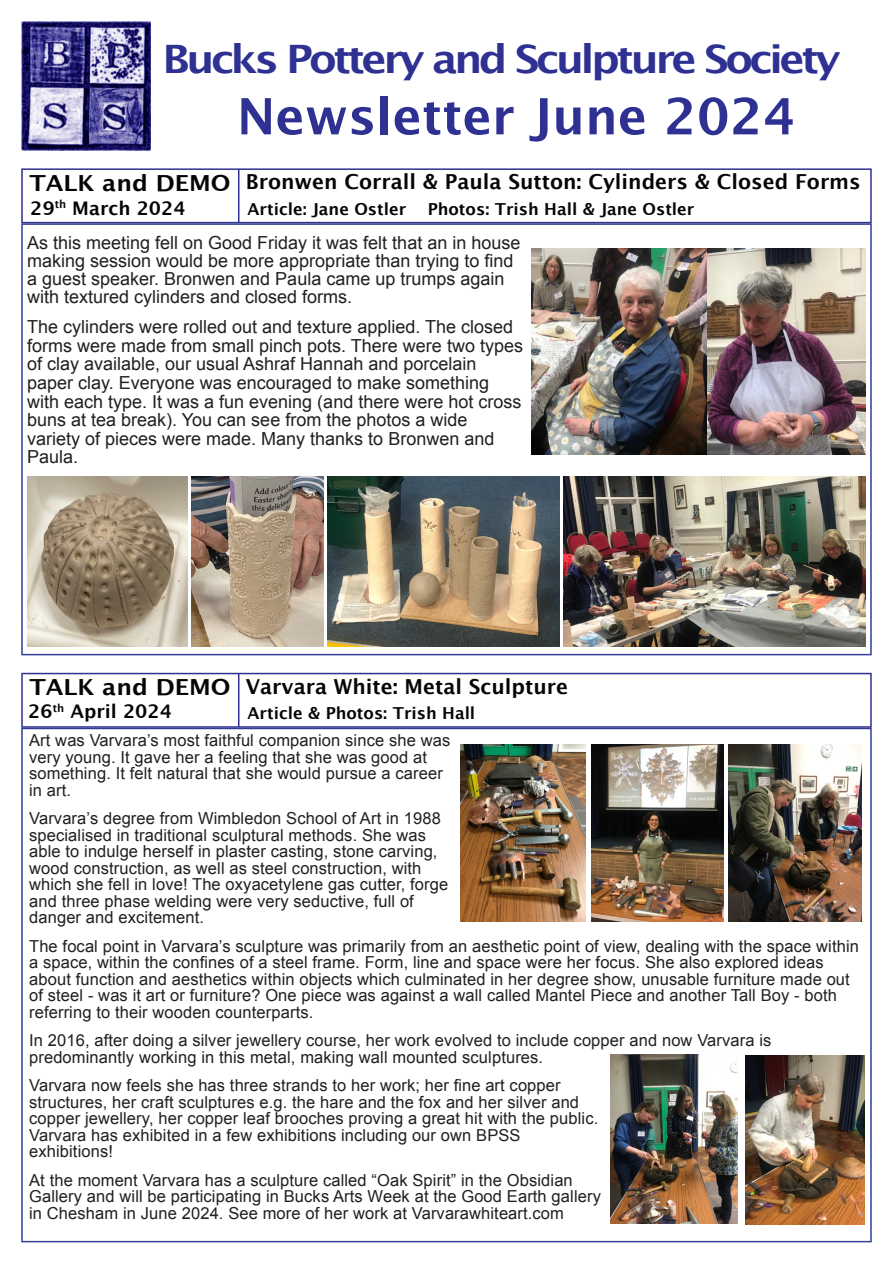
<style>
.page{position:relative;width:893px;height:1263px;background:#fff}
.page>*{position:absolute;margin:0;border:0;box-sizing:border-box;transform-origin:0 0}
.t1{font:700 50.1px "Lucida Grande";color:#2e3092}
.t2{font:700 39.15px "Lucida Grande";letter-spacing:-.085em;color:#2e3092;scale:1.11 1}
.t3{font:700 22.2px "Lucida Grande";color:#050604;scale:1.08 1}
.t4{font:700 20.7px "Lucida Grande";color:#050604}
.t5{font:700 18.75px "Lucida Grande";color:#050604}
.t6{font:18px/18.6px "Arial";color:#231f20}
.t7{font:16.5px/16.5px "Arial";letter-spacing:.005em;color:#231f20}
.t8{font:700 16.5px "Lucida Grande";color:#050604}
</style>
<div class="page">
<img style="left:21px;top:21px;width:130px;height:130px">
<svg style="left:21px;top:168px;width:851px;height:55px"></svg>
<hr style="left:238px;top:170px;width:1px;height:52px;background:#2e3092">
<img style="left:21px;top:223px;width:851px;height:432px">
<svg style="left:21px;top:673px;width:851px;height:55px"></svg>
<hr style="left:238px;top:674px;width:1px;height:52px;background:#2e3092">
<svg style="left:21px;top:728px;width:851px;height:514px"></svg>
<img style="left:461px;top:744px;width:125px;height:177px">
<img style="left:591px;top:744px;width:133px;height:177px">
<img style="left:728px;top:744px;width:133px;height:177px">
<img style="left:746px;top:1055px;width:118px;height:169px">
<img style="left:611px;top:1054px;width:127px;height:170px">
<h2 class="t2" style="left:162px;top:42px;width:613px">Bucks Pottery and Sculpture Society</h2>
<h1 class="t1" style="left:237px;top:95px;width:560px">Newsletter June 2024</h1>
<h3 class="t3" style="left:29px;top:173px;width:188px">TALK and DEMO</h3>
<p class="t5" style="left:30px;top:200px;width:157px">29<sup>th</sup> March 2024</p>
<p class="t4" style="left:246px;top:173px;width:616px">Bronwen Corrall &amp; Paula Sutton: Cylinders &amp; Closed Forms</p>
<p class="t8" style="left:248px;top:202px;width:160px">Article: Jane Ostler</p>
<p class="t8" style="left:428px;top:202px;width:268px">Photos: Trish Hall &amp; Jane Ostler</p>
<p class="t6" style="left:27px;top:235px;width:495px;line-height:18px">As this meeting fell on Good Friday it was felt that an in house making session would be more appropriate than trying to find a guest speaker. Bronwen and Paula came up trumps again with textured cylinders and closed forms.</p>
<p class="t6" style="left:27px;top:319px;width:497px">The cylinders were rolled out and texture applied. The closed forms were made from small pinch pots. There were two types of clay available, our usual Ashraf Hannah and porcelain paper clay. Everyone was encouraged to make something with each type. It was a fun evening (and there were hot cross buns at tea break). You can see from the photos a wide variety of pieces were made. Many thanks to Bronwen and Paula.</p>
<h3 class="t3" style="left:29px;top:677px;width:188px">TALK and DEMO</h3>
<p class="t5" style="left:28px;top:703px;width:145px">26<sup>th</sup> April 2024</p>
<p class="t7" style="left:29px;top:734px;width:423px">Art was Varvara’s most faithful companion since she was very young. It gave her a feeling that she was good at something. It felt natural that she would pursue a career in art.</p>
<p class="t7" style="left:29px;top:812px;width:421px">Varvara’s degree from Wimbledon School of Art in 1988 specialised in traditional sculptural methods. She was able to indulge herself in plaster casting, stone carving, wood construction, as well as steel construction, with which she fell in love! The oxyacetylene gas cutter, forge and three phase welding were very seductive, full of danger and excitement.</p>
<p class="t7" style="left:29px;top:939px;width:831px">The focal point in Varvara’s sculpture was primarily from an aesthetic point of view, dealing with the space within a space, within the confines of a steel frame. Form, line and space were her focus. She also explored ideas about function and aesthetics within objects which culminated in her degree show, unusable furniture made out of steel - was it art or furniture? One piece was against a wall called Mantel Piece and another Tall Boy - both referring to their wooden counterparts.</p>
<p class="t7" style="left:29px;top:1034px;width:744px">In 2016, after doing a silver jewellery course, her work evolved to include copper and now Varvara is predominantly working in this metal, making wall mounted sculptures.</p>
<p class="t7" style="left:29px;top:1079px;width:571px">Varvara now feels she has three strands to her work; her fine art copper structures, her craft sculptures e.g. the hare and the fox and her silver and copper jewellery, her copper leaf brooches proving a great hit with the public.<br>Varvara has exhibited in a few exhibitions including our own BPSS exhibitions!</p>
<p class="t7" style="left:29px;top:1173px;width:573px">At the moment Varvara has a sculpture called “Oak Spirit” in the Obsidian<br>Gallery and will be participating in Bucks Arts Week at the Good Earth gallery in Chesham in June 2024. See more of her work at Varvarawhiteart.com</p>
<p class="t4" style="left:246px;top:677px;width:324px">Varvara White: Metal Sculpture</p>
<p class="t8" style="left:248px;top:706px;width:229px">Article &amp; Photos: Trish Hall</p>
</div>
